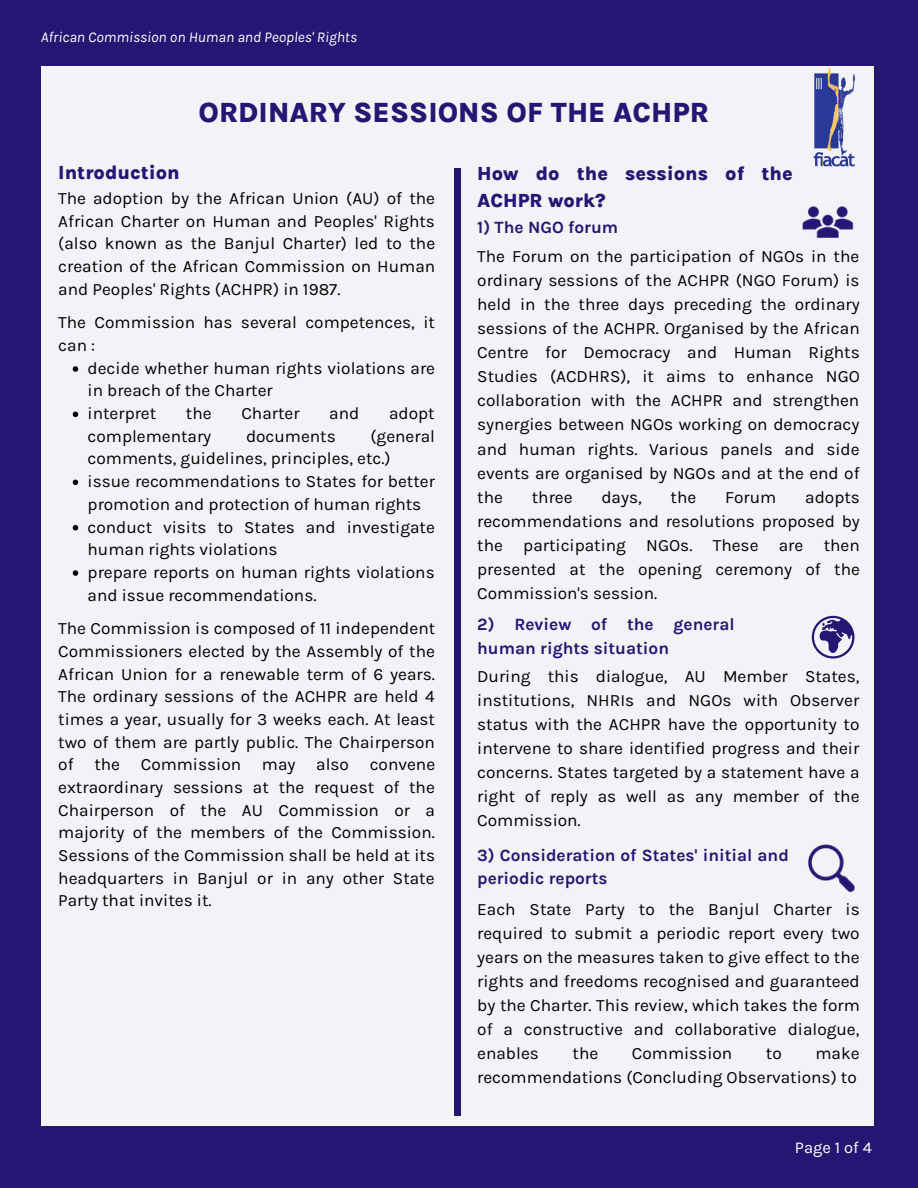
<style>
.page{position:relative;width:918px;height:1188px;background:#241773}
.page>*{position:absolute;margin:0;border:0;box-sizing:border-box;transform-origin:0 0}
.t1{font:800 28.5px "Karla";color:#241773}
.t2{font:800 19.5px/27px "Karla";color:#241773}
.t3{font:17.25px/24px "Karla";color:#000}
.t4{font:700 17.25px/23.5px "Karla";color:#241773}
.t5{font:16.5px "Karla";color:#fff}
.t6{font:italic 15px "Karla";color:#fff}
</style>
<div class="page">
<div style="left:41px;top:66px;width:832px;height:1060px;background:#f2f2f7"></div>
<div style="left:454px;top:168px;width:7px;height:948px;background:#241773"></div>
<img style="left:813px;top:66px;width:61px;height:103px">
<svg style="left:73px;top:366px;width:5px;height:6px"></svg>
<svg style="left:73px;top:412px;width:5px;height:5px"></svg>
<svg style="left:73px;top:480px;width:5px;height:5px"></svg>
<svg style="left:73px;top:525px;width:5px;height:5px"></svg>
<svg style="left:73px;top:570px;width:5px;height:6px"></svg>
<img style="left:802px;top:206px;width:52px;height:32px">
<svg style="left:812px;top:616px;width:43px;height:43px"></svg>
<img style="left:808px;top:844px;width:47px;height:49px">
<p class="t6" style="left:41px;top:28px;width:318px">African Commission on Human and Peoples' Rights</p>
<p class="t1" style="left:198px;top:95px;width:512px">ORDINARY SESSIONS OF THE ACHPR</p>
<p class="t2" style="left:58px;top:159px;width:123px">Introduction</p>
<p class="t3" style="left:58px;top:187px;width:378px;line-height:22.6px;text-align:justify">The adoption by the African Union (AU) of the African Charter on Human and Peoples' Rights (also known as the Banjul Charter) led to the creation of the African Commission on Human and Peoples' Rights (ACHPR) in 1987.</p>
<p class="t3" style="left:58px;top:311px;width:378px;line-height:22.6px">The Commission has several competences, it can :</p>
<p class="t3" style="left:88px;top:357px;width:349px;line-height:22.6px">decide whether human rights violations are in breach of the Charter</p>
<p class="t3" style="left:88px;top:401px;width:70px">interpret</p>
<p class="t3" style="left:186px;top:401px;width:27px">the</p>
<p class="t3" style="left:241px;top:401px;width:60px">Charter</p>
<p class="t3" style="left:329px;top:401px;width:32px">and</p>
<p class="t3" style="left:389px;top:401px;width:47px">adopt</p>
<p class="t3" style="left:88px;top:424px;width:125px">complementary</p>
<p class="t3" style="left:246px;top:424px;width:91px">documents</p>
<p class="t3" style="left:88px;top:425px;width:349px;line-height:22.6px;text-indent:283px">(general comments, guidelines, principles, etc.)</p>
<p class="t3" style="left:88px;top:470px;width:349px;line-height:22.6px">issue recommendations to States for better promotion and protection of human rights</p>
<p class="t3" style="left:88px;top:515px;width:349px;line-height:22.6px">conduct visits to States and investigate human rights violations</p>
<p class="t3" style="left:88px;top:561px;width:349px;line-height:22.6px">prepare reports on human rights violations and issue recommendations.</p>
<p class="t3" style="left:58px;top:617px;width:378px;line-height:22.6px;text-align:justify">The Commission is composed of 11 independent Commissioners elected by the Assembly of the African Union for a renewable term of 6 years.<br>The ordinary sessions of the ACHPR are held 4 times a year, usually for 3 weeks each. At least two of them are partly public. The Chairperson of the Commission may also convene extraordinary sessions at the request of the Chairperson of the AU Commission or a majority of the members of the Commission.<br>Sessions of the Commission shall be held at its headquarters in Banjul or in any other State Party that invites it.</p>
<p class="t2" style="left:477px;top:160px;width:317px">How do the sessions of the<br>ACHPR work?</p>
<p class="t4" style="left:477px;top:216px;width:142px">1) The NGO forum</p>
<p class="t3" style="left:477px;top:244px;width:384px;text-align:justify">The Forum on the participation of NGOs in the ordinary sessions of the ACHPR (NGO Forum) is held in the three days preceding the ordinary sessions of the ACHPR. Organised by the African Centre for Democracy and Human Rights Studies (ACDHRS), it aims to enhance NGO collaboration with the ACHPR and strengthen synergies between NGOs working on democracy and human rights. Various panels and side events are organised by NGOs and at the end of the</p>
<p class="t3" style="left:477px;top:485px;width:384px;text-align:justify;text-indent:328px">adopts recommendations and resolutions proposed by the participating NGOs. These are then presented at the opening ceremony of the Commission's session.</p>
<p class="t4" style="left:477px;top:613px;width:259px">2) Review of the general human rights situation</p>
<p class="t3" style="left:477px;top:664px;width:384px;text-align:justify">During this dialogue, AU Member States, institutions, NHRIs and NGOs with Observer status with the ACHPR have the opportunity to intervene to share identified progress and their concerns. States targeted by a statement have a right of reply as well as any member of the Commission.</p>
<p class="t4" style="left:477px;top:843px;width:313px">3) Consideration of States' initial and periodic reports</p>
<p class="t3" style="left:477px;top:897px;width:384px;text-align:justify">Each State Party to the Banjul Charter is required to submit a periodic report every two years on the measures taken to give effect to the rights and freedoms recognised and guaranteed by the Charter. This review, which takes the form of a constructive and collaborative dialogue, enables</p>
<p class="t3" style="left:532px;top:485px;width:42px">three</p>
<p class="t3" style="left:601px;top:485px;width:42px">days,</p>
<p class="t3" style="left:671px;top:485px;width:27px">the</p>
<p class="t3" style="left:725px;top:485px;width:53px">Forum</p>
<p class="t3" style="left:573px;top:1041px;width:27px">the</p>
<p class="t3" style="left:632px;top:1041px;width:102px">Commission</p>
<p class="t3" style="left:766px;top:1041px;width:17px">to</p>
<p class="t3" style="left:477px;top:1041px;width:384px;text-align:right">make<br>recommendations (Concluding Observations) to</p>
<p class="t5" style="left:795px;top:1138px;width:78px">Page 1 of 4</p>
</div>
